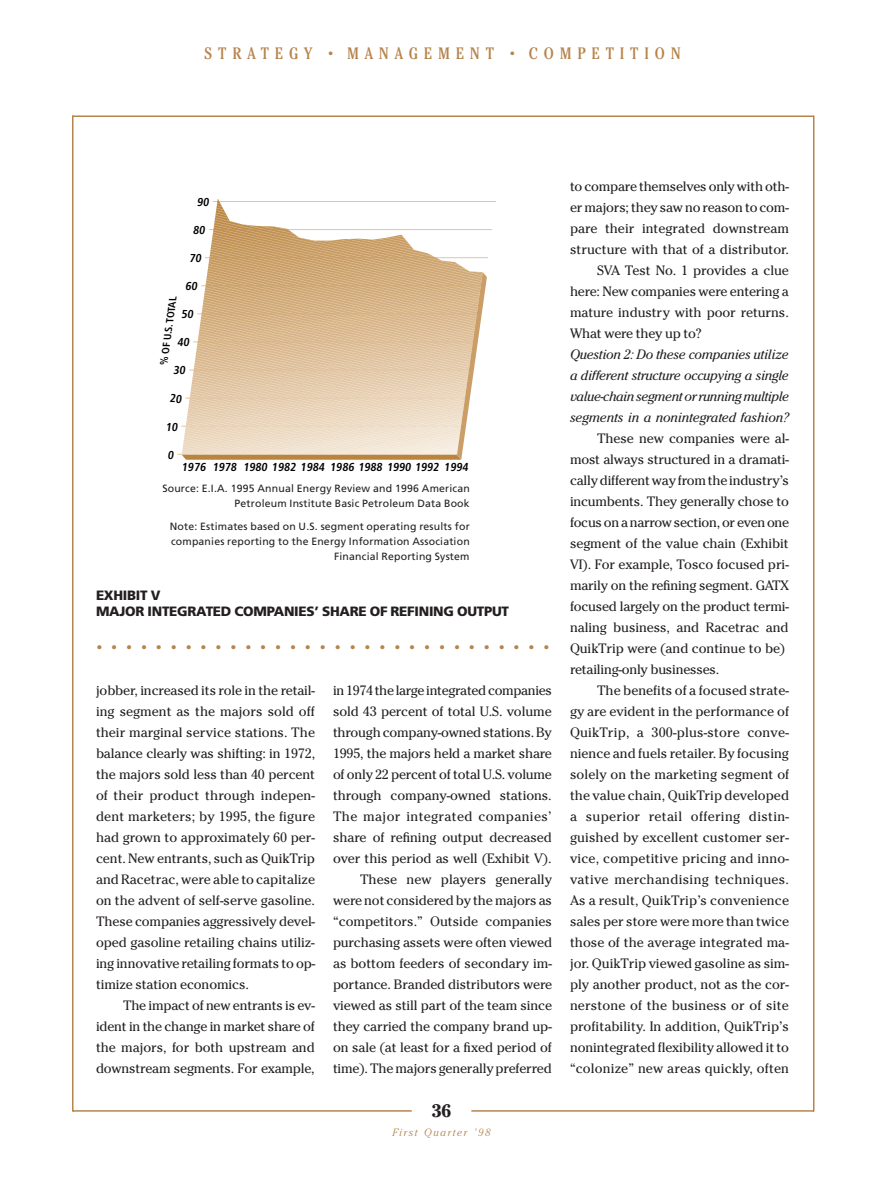
<style>
.page{position:relative;width:882px;height:1179px;background:#fff}
.page>*{position:absolute;margin:0;border:0;box-sizing:border-box;transform-origin:0 0}
.t1{font:700 24px "Cheltenham";color:#b6844d}
.t2{font:700 18px "Cheltenham";color:#231f20}
.t3{font:condensed 16.5px "Cheltenham";letter-spacing:.355em;color:#b6844d}
.t4{font:13.5px/21px "Cheltenham";letter-spacing:-.01em;color:#231f20;text-align:justify}
.t5{font:italic 13.5px/21px "Cheltenham";letter-spacing:-.01em;color:#231f20;text-align:justify}
.t6{font:900 13.5px/16.5px "Frutiger";letter-spacing:-.02em;color:#231f20}
.t7{font:700 condensed 11.55px "Frutiger";color:#000}
.t8{font:10.5px/15px "Frutiger";letter-spacing:.015em;color:#231f20;text-align:right}
.t9{font:italic 300 10.5px "Cheltenham";letter-spacing:.16em;color:#b6844d}
.t10{font:700 condensed 10.35px "Frutiger";color:#000}
.s1{font-size:10.5px}
</style>
<div class="page">
<hr style="left:73px;top:116px;width:740px;height:1px;background:#b6844d">
<hr style="left:73px;top:1110px;width:741px;height:2px;background:#b6844d">
<hr style="left:72px;top:116px;width:2px;height:996px;background:#b6844d">
<hr style="left:813px;top:116px;width:1px;height:996px;background:#b6844d">
<svg style="left:372px;top:1110px;width:139px;height:2px"></svg>
<hr style="left:213px;top:201px;width:283px;height:1px;background:#e2c5a2">
<hr style="left:209px;top:229px;width:283px;height:1px;background:#e2c5a2">
<hr style="left:205px;top:257px;width:283px;height:1px;background:#e2c5a2">
<svg style="left:177px;top:199px;width:310px;height:261px"></svg>
<p class="t3" style="left:204px;top:47px;width:478px">STRATEGY <span class="s1">•</span> MANAGEMENT <span class="s1">•</span> COMPETITION</p>
<p class="t10" style="left:160px;top:364px;width:71px;rotate:-82deg">% OF U.S. TOTAL</p>
<p class="t7" style="left:182px;top:463px;width:290px">1976 1978 1980 1982 1984 1986 1988 1990 1992 1994</p>
<p class="t8" style="left:162px;top:482px;width:309px">Source: E.I.A. 1995 Annual Energy Review and 1996 American<br>Petroleum Institute Basic Petroleum Data Book</p>
<p class="t8" style="left:170px;top:520px;width:301px">Note: Estimates based on U.S. segment operating results for companies reporting to the Energy Information Association<br>Financial Reporting System</p>
<p class="t6" style="left:96px;top:588px;width:415px">EXHIBIT V<br>MAJOR INTEGRATED COMPANIES’ SHARE OF REFINING OUTPUT</p>
<h1 class="t1" style="left:96px;top:626px;width:455px">...............................</h1>
<p class="t4" style="left:96px;top:681px;width:221px">jobber, increased its role in the retail&shy;ing segment as the majors sold off their marginal service stations. The balance clearly was shifting: in 1972, the majors sold less than 40 percent of their product through indepen&shy;dent marketers; by 1995, the figure had grown to approximately 60 per&shy;cent. New entrants, such as QuikTrip and Racetrac, were able to capitalize on the advent of self-serve gasoline.<br>These companies aggressively devel&shy;oped gasoline retailing chains utiliz&shy;ing innovative retailing formats to op&shy;timize station economics.</p>
<p class="t4" style="left:96px;top:996px;width:220px;text-indent:27px">The impact of new entrants is ev&shy;ident in the change in market share of the majors, for both upstream and downstream segments. For example,</p>
<p class="t4" style="left:333px;top:681px;width:221px;text-align:right">in 1974 the large integrated companies sold 43 percent of total U.S. volume through company-owned stations. By 1995, the majors held a market share of only 22 percent of total U.S. volume through company-owned stations.<br>The major integrated companies’ share of refining output decreased over this period as well (Exhibit V).<br>These new players generally were not considered by the majors as “competitors.” Outside companies purchasing assets were often viewed as bottom feeders of secondary im&shy;portance. Branded distributors were viewed as still part of the team since they carried the company brand up&shy;on sale (at least for a fixed period of time). The majors generally preferred</p>
<h2 class="t2" style="left:431px;top:1100px;width:22px">36</h2>
<p class="t9" style="left:393px;top:1126px;width:100px">First Quarter ’98</p>
<p class="t4" style="left:570px;top:177px;width:220px">to compare themselves only with oth-</p>
<p class="t4" style="left:570px;top:198px;width:220px">er majors; they saw no reason to com-</p>
<p class="t4" style="left:570px;top:219px;width:221px">pare their integrated downstream</p>
<p class="t4" style="left:570px;top:240px;width:221px">structure with that of a distributor.</p>
<p class="t4" style="left:597px;top:261px;width:193px">SVA Test No. 1 provides a clue</p>
<p class="t4" style="left:570px;top:282px;width:220px">here: New companies were entering a</p>
<p class="t4" style="left:570px;top:303px;width:220px">mature industry with poor returns.</p>
<p class="t4" style="left:570px;top:324px;width:133px">What were they up to?</p>
<p class="t5" style="left:570px;top:345px;width:221px">Question 2: Do these companies utilize a different structure occupying a single value-chain segment or running multiple segments in a nonintegrated fashion?</p>
<p class="t4" style="left:570px;top:429px;width:221px;text-align:left;text-indent:27px">These new companies were al&shy;most always structured in a dramati&shy;cally different way from the industry’s incumbents. They generally chose to focus on a narrow section, or even one segment of the value chain (Exhibit VI). For example, Tosco focused pri&shy;marily on the refining segment. GATX focused largely on the product termi&shy;naling business, and Racetrac and QuikTrip were (and continue to be) retailing-only businesses.</p>
<p class="t4" style="left:570px;top:681px;width:221px;text-indent:27px">The benefits of a focused strate&shy;gy are evident in the performance of QuikTrip, a 300-plus-store conve&shy;nience and fuels retailer. By focusing solely on the marketing segment of the value chain, QuikTrip developed a superior retail offering distin&shy;guished by excellent customer ser&shy;vice, competitive pricing and inno&shy;vative merchandising techniques.<br>As a result, QuikTrip’s convenience sales per store were more than twice those of the average integrated ma&shy;jor. QuikTrip viewed gasoline as sim&shy;ply another product, not as the cor&shy;nerstone of the business or of site profitability. In addition, QuikTrip’s nonintegrated flexibility allowed it to “colonize” new areas quickly, often</p>
</div>
